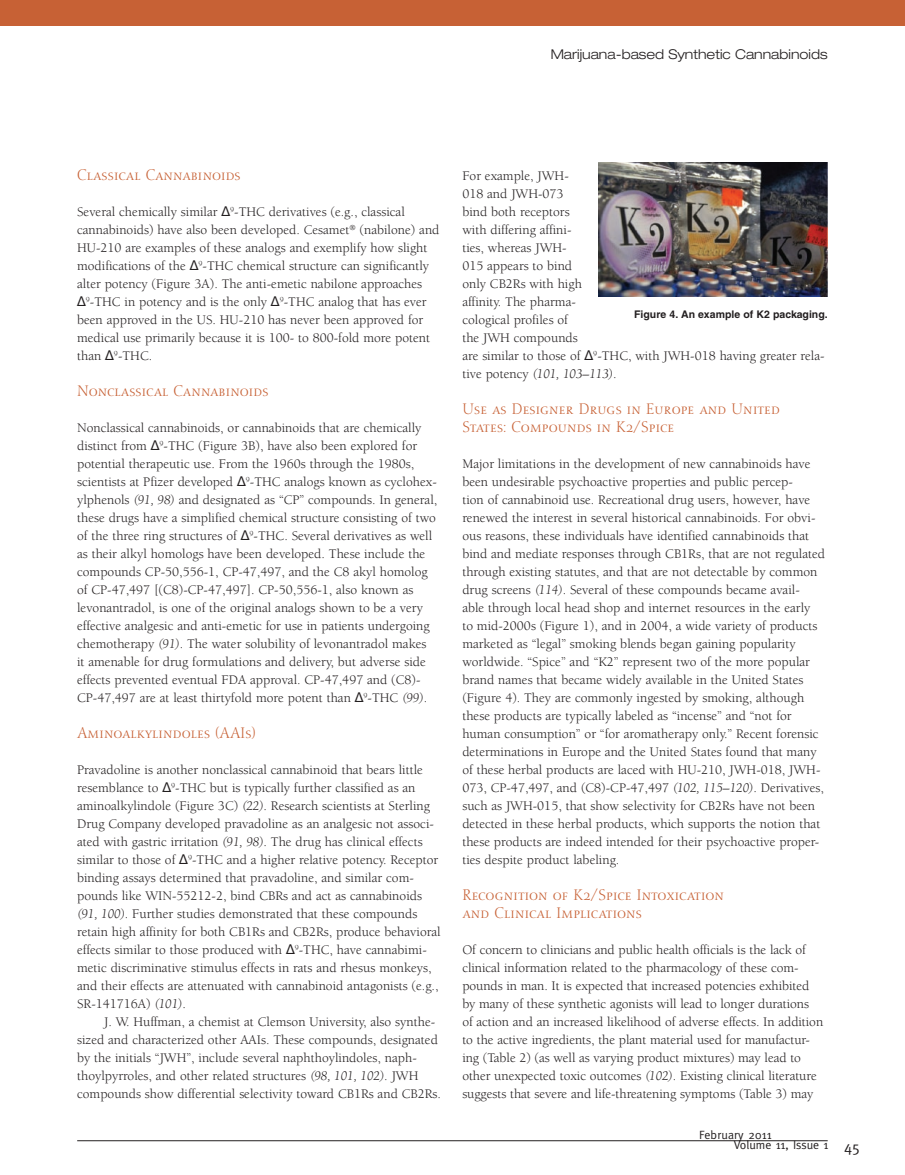
<style>
.page{position:relative;width:905px;height:1175px;background:#fff}
.page>*{position:absolute;margin:0;border:0;box-sizing:border-box;transform-origin:0 0}
.t1{font:15px/18px "Nofret Light SC";color:#c76135}
.t2{font:15px/18px "Nofret Light SC";letter-spacing:.02em;color:#c76135}
.t3{font:15px "Meta";color:#231f20}
.t4{font:13.5px/18px "Berkeley";color:#231f20}
.t5{font:300 expanded 13.5px "Helvetica Neue";color:#231f20}
.t6{font:12px/10.5px "Meta";color:#231f20}
.t7{font:700 10.5px "Helvetica";color:#231f20}
.s1{font-family:"Helvetica Neue"}
.s2{font-style:italic}
</style>
<div class="page">
<div style="left:0;top:0;width:904px;height:25px;background:#c76135"></div>
<hr style="left:77px;top:1140px;width:750px;height:1px;background:#231f20">
<img style="left:598px;top:162px;width:229px;height:134px">
<p class="t5" style="left:550px;top:46px;width:278px">Marijuana-based Synthetic Cannabinoids</p>
<p class="t1" style="left:77px;top:166px;width:165px">Classical Cannabinoids</p>
<p class="t4" style="left:77px;top:203px;width:364px">Several chemically similar <span class="s1">∆</span><sup>9</sup>-THC derivatives (e.g., classical cannabinoids) have also been developed. Cesamet<sup>®</sup> (nabilone) and HU-210 are examples of these analogs and exemplify how slight modifications of the <span class="s1">∆</span><sup>9</sup>-THC chemical structure can significantly alter potency (Figure 3A). The anti-emetic nabilone approaches <span class="s1">∆</span><sup>9</sup>-THC in potency and is the only <span class="s1">∆</span><sup>9</sup>-THC analog that has ever been approved in the US. HU-210 has never been approved for medical use primarily because it is 100- to 800-fold more potent than <span class="s1">∆</span><sup>9</sup>-THC.</p>
<p class="t1" style="left:77px;top:382px;width:193px">Nonclassical Cannabinoids</p>
<p class="t4" style="left:77px;top:419px;width:362px">Nonclassical cannabinoids, or cannabinoids that are chemically distinct from <span class="s1">∆</span><sup>9</sup>-THC (Figure 3B), have also been explored for potential therapeutic use. From the 1960s through the 1980s, scientists at Pfizer developed <span class="s1">∆</span><sup>9</sup>-THC analogs known as cyclohex&shy;ylphenols <span class="s2">(91, 98)</span> and designated as “CP” compounds. In general, these drugs have a simplified chemical structure consisting of two of the three ring structures of <span class="s1">∆</span><sup>9</sup>-THC. Several derivatives as well as their alkyl homologs have been developed. These include the compounds CP-50,556-1, CP-47,497, and the C8 akyl homolog of CP-47,497 [(C8)-CP-47,497]. CP-50,556-1, also known as levonantradol, is one of the original analogs shown to be a very effective analgesic and anti-emetic for use in patients undergoing chemotherapy <span class="s2">(91)</span>. The water solubility of levonantradol makes<br>it amenable for drug formulations and delivery, but adverse side effects prevented eventual FDA approval. CP-47,497 and (C8)- CP-47,497 are at least thirtyfold more potent than <span class="s1">∆</span><sup>9</sup>-THC <span class="s2">(99)</span>.</p>
<p class="t1" style="left:77px;top:724px;width:180px">Aminoalkylindoles (AAIs)</p>
<p class="t4" style="left:77px;top:761px;width:365px">Pravadoline is another nonclassical cannabinoid that bears little resemblance to <span class="s1">∆</span><sup>9</sup>-THC but is typically further classified as an aminoalkylindole (Figure 3C) <span class="s2">(22)</span>. Research scientists at Sterling Drug Company developed pravadoline as an analgesic not associ&shy;ated with gastric irritation <span class="s2">(91, 98)</span>. The drug has clinical effects similar to those of <span class="s1">∆</span><sup>9</sup>-THC and a higher relative potency. Receptor binding assays determined that pravadoline, and similar com&shy;pounds like WIN-55212-2, bind CBRs and act as cannabinoids <span class="s2">(91, 100)</span>. Further studies demonstrated that these compounds retain high affinity for both CB1Rs and CB2Rs, produce behavioral effects similar to those produced with <span class="s1">∆</span><sup>9</sup>-THC, have cannabimi&shy;metic discriminative stimulus effects in rats and rhesus monkeys, and their effects are attenuated with cannabinoid antagonists (e.g., SR-141716A) <span class="s2">(101)</span>.</p>
<p class="t4" style="left:77px;top:1013px;width:365px;text-indent:27px">J. W. Huffman, a chemist at Clemson University, also synthe&shy;sized and characterized other AAIs. These compounds, designated by the initials “JWH”, include several naphthoylindoles, naph&shy;thoylpyrroles, and other related structures <span class="s2">(98, 101, 102)</span>. JWH compounds show differential selectivity toward CB1Rs and CB2Rs.</p>
<p class="t4" style="left:462px;top:167px;width:364px">For example, JWH-<br>018 and JWH-073<br>bind both receptors<br>with differing affini-<br>ties, whereas JWH-<br>015 appears to bind<br>only CB2Rs with high<br>affinity. The pharma-<br>cological profiles of<br>the JWH compounds<br>are similar to those of <span class="s1">∆</span><sup>9</sup>-THC, with JWH-018 having greater rela&shy;tive potency <span class="s2">(101, 103–113)</span>.</p>
<p class="t2" style="left:462px;top:400px;width:319px">Use as Designer Drugs in Europe and United<br>States: Compounds in K2/Spice</p>
<p class="t4" style="left:462px;top:455px;width:364px">Major limitations in the development of new cannabinoids have been undesirable psychoactive properties and public percep-<br>tion of cannabinoid use. Recreational drug users, however, have renewed the interest in several historical cannabinoids. For obvi&shy;ous reasons, these individuals have identified cannabinoids that bind and mediate responses through CB1Rs, that are not regulated through existing statutes, and that are not detectable by common drug screens <span class="s2">(114)</span>. Several of these compounds became avail&shy;able through local head shop and internet resources in the early<br>to mid-2000s (Figure 1), and in 2004, a wide variety of products marketed as “legal” smoking blends began gaining popularity worldwide. “Spice” and “K2” represent two of the more popular brand names that became widely available in the United States (Figure 4). They are commonly ingested by smoking, although these products are typically labeled as “incense” and “not for human consumption” or “for aromatherapy only.” Recent forensic determinations in Europe and the United States found that many of these herbal products are laced with HU-210, JWH-018, JWH-073, CP-47,497, and (C8)-CP-47,497 <span class="s2">(102, 115–120)</span>. Derivatives, such as JWH-015, that show selectivity for CB2Rs have not been detected in these herbal products, which supports the notion that these products are indeed intended for their psychoactive proper&shy;ties despite product labeling.</p>
<p class="t1" style="left:462px;top:886px;width:263px">Recognition of K2/Spice Intoxication and Clinical Implications</p>
<p class="t4" style="left:462px;top:941px;width:362px">Of concern to clinicians and public health officials is the lack of clinical information related to the pharmacology of these com&shy;pounds in man. It is expected that increased potencies exhibited by many of these synthetic agonists will lead to longer durations<br>of action and an increased likelihood of adverse effects. In addition to the active ingredients, the plant material used for manufactur&shy;ing (Table 2) (as well as varying product mixtures) may lead to other unexpected toxic outcomes <span class="s2">(102)</span>. Existing clinical literature suggests that severe and life-threatening symptoms (Table 3) may</p>
<p class="t7" style="left:634px;top:308px;width:195px">Figure 4. An example of K2 packaging.</p>
<p class="t6" style="left:733px;top:1129px;width:96px;text-indent:-35px">February 2011<br>Volume 11, Issue 1</p>
<p class="t3" style="left:844px;top:1138px;width:18px">45</p>
</div>
